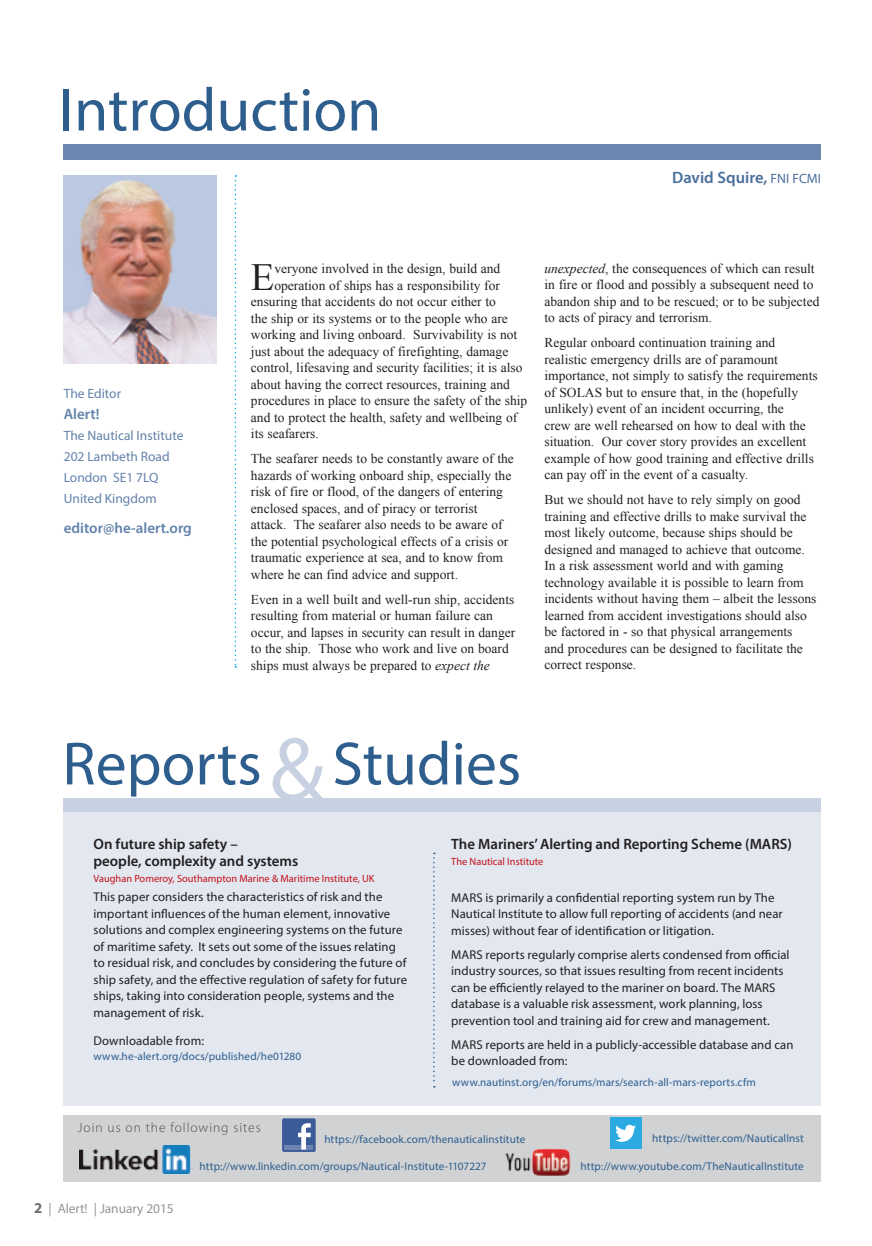
<style>
.page{position:relative;width:872px;height:1246px;background:#fff}
.page>*{position:absolute;margin:0;border:0;box-sizing:border-box;transform-origin:0 0}
.t1{font:61.5px "Myriad Pro";color:#2e5e8e}
.t2{font:38.4px "Times New Roman";color:#231f20}
.t3{font:600 16.5px "Myriad Pro";color:#496f9c}
.t4{font:600 15px/16.5px "Myriad Pro";color:#231f20}
.t5{font:600 15px "Myriad Pro";color:#6282ab}
.t6{font:13.5px/16.5px "Times New Roman";color:#231f20}
.t7{font:13.5px/21px "Myriad Pro";color:#6282ab}
.t8{font:300 13.5px "Myriad Pro";letter-spacing:.07em;color:#4b4c4d}
.t9{font:13.5px "Myriad Pro";letter-spacing:-.005em;color:#939598}
.t10{font:12.75px/16.5px "Myriad Pro";letter-spacing:.005em;color:#231f20}
.t11{font:11.25px "Myriad Pro";letter-spacing:.01em;color:#2e5e8e}
.t12{font:10.5px "Myriad Pro";color:#c4121a}
.s1{font-weight:400;font-size:13.5px}
.s2{font-style:italic}
.s3{font-size:90px;color:#c8d1e2}
.s4{font-weight:700;font-size:15px;color:#6c6d70}
</style>
<div class="page">
<div style="left:64px;top:805px;width:757px;height:301px;background:#e2e7f0"></div>
<div style="left:64px;top:144px;width:757px;height:16px;background:#6a88af"></div>
<svg style="left:235px;top:175px;width:1px;height:493px"></svg>
<svg style="left:433px;top:853px;width:2px;height:234px"></svg>
<div style="left:64px;top:798px;width:757px;height:13px;background:#c8d1e2"></div>
<img style="left:64px;top:175px;width:153px;height:189px">
<div style="left:64px;top:1115px;width:757px;height:67px;background:#d1d2d4"></div>
<div style="left:282px;top:1118px;width:34px;height:34px;background:#3b5b99;border-radius:2px"></div>
<hr style="left:284px;top:1145px;width:29px;height:4px;background:#6d84b3">
<svg style="left:298px;top:1123px;width:13px;height:26px"></svg>
<img style="left:79px;top:1145px;width:114px;height:28px">
<div style="left:610px;top:1117px;width:31px;height:32px;background:#2aaae1"></div>
<svg style="left:615px;top:1125px;width:21px;height:17px"></svg>
<img style="left:505px;top:1148px;width:66px;height:28px">
<h1 class="t1" style="left:59px;top:72px;width:324px">Introduction</h1>
<p class="t3" style="left:672px;top:167px;width:150px">David Squire, <span class="s1">FNI FCMI</span></p>
<p class="t7" style="left:64px;top:383px;width:59px">The Editor</p>
<p class="t5" style="left:64px;top:405px;width:37px">Alert!</p>
<p class="t7" style="left:64px;top:425px;width:121px">The Nautical Institute<br>202 Lambeth Road<br>London SE1 7LQ<br>United Kingdom</p>
<p class="t5" style="left:64px;top:519px;width:129px">editor@he-alert.org</p>
<h2 class="t2" style="left:251px;top:255px;width:25px">E</h2>
<p class="t6" style="left:274px;top:260px;width:227px">veryone involved in the design, build and</p>
<p class="t6" style="left:274px;top:277px;width:227px">operation of ships has a responsibility for</p>
<p class="t6" style="left:251px;top:293px;width:246px">ensuring that accidents do not occur either to</p>
<p class="t6" style="left:251px;top:310px;width:258px">the ship or its systems or to the people who are</p>
<p class="t6" style="left:251px;top:326px;width:268px">working and living onboard. Survivability is not</p>
<p class="t6" style="left:251px;top:343px;width:259px">just about the adequacy of firefighting, damage</p>
<p class="t6" style="left:251px;top:359px;width:273px">control, lifesaving and security facilities; it is also</p>
<p class="t6" style="left:251px;top:376px;width:260px">about having the correct resources, training and</p>
<p class="t6" style="left:251px;top:392px;width:278px">procedures in place to ensure the safety of the ship</p>
<p class="t6" style="left:251px;top:409px;width:268px">and to protect the health, safety and wellbeing of</p>
<p class="t6" style="left:251px;top:425px;width:69px">its seafarers.</p>
<p class="t6" style="left:251px;top:450px;width:264px">The seafarer needs to be constantly aware of the hazards of working onboard ship, especially the risk of fire or flood, of the dangers of entering enclosed spaces, and of piracy or terrorist attack. The seafarer also needs to be aware of the potential psychological effects of a crisis or traumatic experience at sea, and to know from where he can find advice and support.</p>
<p class="t6" style="left:251px;top:591px;width:266px">Even in a well built and well-run ship, accidents resulting from material or human failure can occur, and lapses in security can result in danger to the ship. Those who work and live on board ships must always be prepared to <span class="s2">expect the</span></p>
<p class="t6" style="left:544px;top:260px;width:276px"><span class="s2">unexpected</span>, the consequences of which can result in fire or flood and possibly a subsequent need to abandon ship and to be rescued; or to be subjected to acts of piracy and terrorism.</p>
<p class="t6" style="left:544px;top:335px;width:275px">Regular onboard continuation training and realistic emergency drills are of paramount importance, not simply to satisfy the requirements of SOLAS but to ensure that, in the (hopefully unlikely) event of an incident occurring, the<br>crew are well rehearsed on how to deal with the situation. Our cover story provides an excellent example of how good training and effective drills can pay off in the event of a casualty.</p>
<p class="t6" style="left:544px;top:492px;width:273px">But we should not have to rely simply on good training and effective drills to make survival the most likely outcome, because ships should be designed and managed to achieve that outcome.<br>In a risk assessment world and with gaming technology available it is possible to learn from incidents without having them – albeit the lessons learned from accident investigations should also be factored in - so that physical arrangements<br>and procedures can be designed to facilitate the correct response.</p>
<h1 class="t1" style="left:62px;top:726px;width:460px">Reports <span class="s3">&amp;</span> Studies</h1>
<p class="t4" style="left:94px;top:835px;width:206px">On future ship safety –<br>people, complexity and systems</p>
<p class="t12" style="left:94px;top:872px;width:282px">Vaughan Pomeroy, Southampton Marine &amp; Maritime Institute, UK</p>
<p class="t10" style="left:94px;top:888px;width:315px">This paper considers the characteristics of risk and the important influences of the human element, innovative solutions and complex engineering systems on the future of maritime safety. It sets out some of the issues relating to residual risk, and concludes by considering the future of ship safety, and the effective regulation of safety for future ships, taking into consideration people, systems and the management of risk.</p>
<p class="t10" style="left:94px;top:1033px;width:112px">Downloadable from:</p>
<p class="t11" style="left:94px;top:1050px;width:209px">www.he-alert.org/docs/published/he01280</p>
<p class="t4" style="left:451px;top:835px;width:342px">The Mariners’ Alerting and Reporting Scheme (MARS)</p>
<p class="t12" style="left:451px;top:855px;width:94px">The Nautical Institute</p>
<p class="t10" style="left:451px;top:889px;width:333px">MARS is primarily a confidential reporting system run by The<br>Nautical Institute to allow full reporting of accidents (and near misses) without fear of identification or litigation.</p>
<p class="t10" style="left:451px;top:946px;width:340px">MARS reports regularly comprise alerts condensed from official industry sources, so that issues resulting from recent incidents can be efficiently relayed to the mariner on board. The MARS database is a valuable risk assessment, work planning, loss prevention tool and training aid for crew and management.</p>
<p class="t10" style="left:451px;top:1036px;width:344px">MARS reports are held in a publicly-accessible database and can be downloaded from:</p>
<p class="t11" style="left:452px;top:1075px;width:305px">www.nautinst.org/en/forums/mars/search-all-mars-reports.cfm</p>
<p class="t8" style="left:78px;top:1119px;width:184px">Join us on the following sites</p>
<p class="t11" style="left:324px;top:1132px;width:203px">https://facebook.com/thenauticalinstitute</p>
<p class="t9" style="left:34px;top:1200px;width:141px"><span class="s4">2</span> | Alert! | January 2015</p>
<p class="t11" style="left:199px;top:1160px;width:288px">http://www.linkedin.com/groups/Nautical-Institute-1107227</p>
<p class="t11" style="left:652px;top:1131px;width:153px">https://twitter.com/NauticalInst</p>
<p class="t11" style="left:580px;top:1160px;width:225px">http://www.youtube.com/TheNauticalInstitute</p>
</div>
